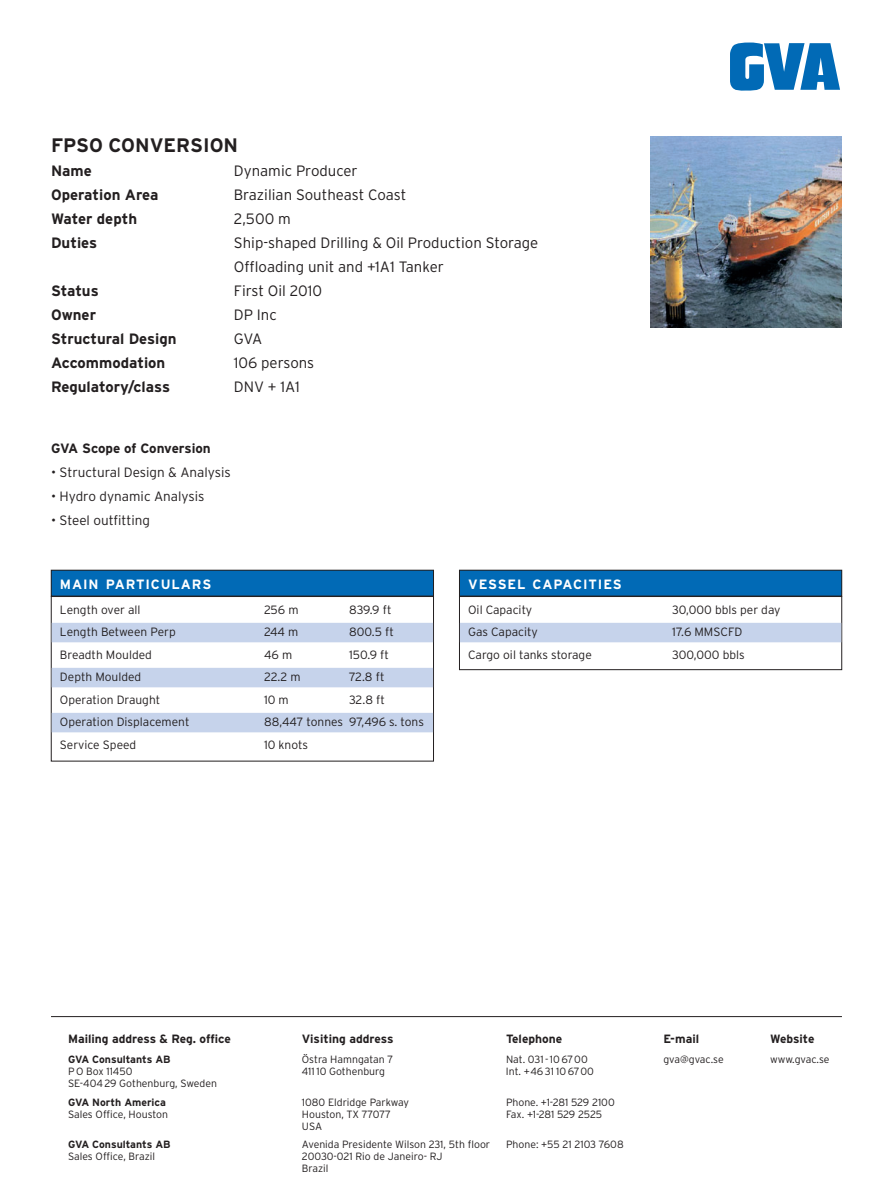
<style>
.page{position:relative;width:893px;height:1191px;background:#fff}
.page>*{position:absolute;margin:0;border:0;box-sizing:border-box;transform-origin:0 0}
.t1{font:700 19.5px "Interstate";color:#231f20}
.t2{font:300 15px/24px "Interstate";color:#231f20}
.t3{font:700 15px "Interstate";color:#231f20}
.t4{font:300 13.5px "Interstate";color:#231f20}
.t5{font:700 13.5px "Interstate";letter-spacing:.065em;color:#fff}
.t6{font:700 13.5px "Interstate";letter-spacing:-.01em;color:#231f20}
.t7{font:300 12px "Interstate";color:#231f20}
.t8{font:700 12px "Interstate";color:#231f20}
.t9{font:300 10.5px/12px "Interstate";color:#231f20}
.t10{font:700 10.5px "Interstate";color:#231f20}
.t11{font:300 10.5px "Interstate";letter-spacing:-.025em;color:#231f20}
</style>
<div class="page">
<div style="left:51px;top:596px;width:383px;height:165px;border:1px solid #231f20"></div>
<div style="left:52px;top:623px;width:381px;height:19px;background:#c6d3eb"></div>
<div style="left:52px;top:668px;width:381px;height:19px;background:#c6d3eb"></div>
<div style="left:52px;top:713px;width:381px;height:19px;background:#c6d3eb"></div>
<div style="left:51px;top:570px;width:382px;height:26px;background:#016ab6"></div>
<div style="left:51px;top:570px;width:383px;height:26px;border:1px solid #231f20"></div>
<div style="left:459px;top:596px;width:383px;height:74px;border:1px solid #231f20"></div>
<div style="left:460px;top:623px;width:381px;height:19px;background:#c6d3eb"></div>
<div style="left:459px;top:570px;width:383px;height:26px;background:#016ab6"></div>
<div style="left:459px;top:570px;width:383px;height:26px;border:1px solid #231f20"></div>
<img style="left:651px;top:136px;width:191px;height:191px">
<svg style="left:730px;top:43px;width:110px;height:48px"></svg>
<hr style="left:51px;top:1016px;width:791px;height:1px;background:#231f20">
<h1 class="t1" style="left:51px;top:137px;width:189px">FPSO CONVERSION</h1>
<h2 class="t3" style="left:51px;top:165px;width:42px">Name</h2>
<h2 class="t2" style="left:234px;top:160px;width:125px">Dynamic Producer</h2>
<h2 class="t3" style="left:51px;top:189px;width:109px">Operation Area</h2>
<h2 class="t2" style="left:234px;top:184px;width:174px">Brazilian Southeast Coast</h2>
<h2 class="t3" style="left:51px;top:213px;width:88px">Water depth</h2>
<h2 class="t2" style="left:234px;top:208px;width:59px">2,500 m</h2>
<h2 class="t3" style="left:51px;top:237px;width:48px">Duties</h2>
<h2 class="t2" style="left:234px;top:232px;width:306px">Ship-shaped Drilling &amp; Oil Production Storage<br>Offloading unit and +1A1 Tanker</h2>
<h2 class="t3" style="left:51px;top:285px;width:49px">Status</h2>
<h2 class="t2" style="left:234px;top:280px;width:90px">First Oil 2010</h2>
<h2 class="t3" style="left:51px;top:309px;width:47px">Owner</h2>
<h2 class="t2" style="left:234px;top:304px;width:45px">DP Inc</h2>
<h2 class="t3" style="left:51px;top:333px;width:127px">Structural Design</h2>
<h2 class="t2" style="left:234px;top:328px;width:30px">GVA</h2>
<h2 class="t3" style="left:51px;top:357px;width:116px">Accommodation</h2>
<h2 class="t2" style="left:234px;top:352px;width:82px">106 persons</h2>
<h2 class="t3" style="left:51px;top:381px;width:121px">Regulatory/class</h2>
<h2 class="t2" style="left:234px;top:376px;width:68px">DNV + 1A1</h2>
<p class="t6" style="left:51px;top:443px;width:161px">GVA Scope of Conversion</p>
<p class="t4" style="left:51px;top:467px;width:181px">• Structural Design &amp; Analysis</p>
<p class="t4" style="left:51px;top:491px;width:155px">• Hydro dynamic Analysis</p>
<p class="t4" style="left:51px;top:515px;width:101px">• Steel outfitting</p>
<p class="t5" style="left:60px;top:578px;width:153px">MAIN PARTICULARS</p>
<p class="t7" style="left:60px;top:605px;width:82px">Length over all</p>
<p class="t7" style="left:264px;top:605px;width:36px">256 m</p>
<p class="t7" style="left:349px;top:605px;width:44px">839.9 ft</p>
<p class="t7" style="left:60px;top:627px;width:117px">Length Between Perp</p>
<p class="t7" style="left:264px;top:627px;width:36px">244 m</p>
<p class="t7" style="left:349px;top:627px;width:46px">800.5 ft</p>
<p class="t7" style="left:60px;top:650px;width:93px">Breadth Moulded</p>
<p class="t7" style="left:264px;top:650px;width:30px">46 m</p>
<p class="t7" style="left:349px;top:650px;width:41px">150.9 ft</p>
<p class="t7" style="left:60px;top:672px;width:83px">Depth Moulded</p>
<p class="t7" style="left:264px;top:672px;width:38px">22.2 m</p>
<p class="t7" style="left:349px;top:672px;width:37px">72.8 ft</p>
<p class="t7" style="left:60px;top:695px;width:102px">Operation Draught</p>
<p class="t7" style="left:264px;top:695px;width:26px">10 m</p>
<p class="t7" style="left:349px;top:695px;width:37px">32.8 ft</p>
<p class="t7" style="left:60px;top:717px;width:131px">Operation Displacement</p>
<p class="t7" style="left:264px;top:717px;width:161px">88,447 tonnes 97,496 s. tons</p>
<p class="t7" style="left:60px;top:740px;width:78px">Service Speed</p>
<p class="t7" style="left:264px;top:740px;width:46px">10 knots</p>
<p class="t5" style="left:468px;top:578px;width:155px">VESSEL CAPACITIES</p>
<p class="t7" style="left:468px;top:605px;width:66px">Oil Capacity</p>
<p class="t7" style="left:672px;top:605px;width:110px">30,000 bbls per day</p>
<p class="t7" style="left:468px;top:627px;width:71px">Gas Capacity</p>
<p class="t7" style="left:672px;top:627px;width:72px">17.6 MMSCFD</p>
<p class="t7" style="left:468px;top:650px;width:125px">Cargo oil tanks storage</p>
<p class="t7" style="left:672px;top:650px;width:74px">300,000 bbls</p>
<p class="t8" style="left:68px;top:1034px;width:164px">Mailing address &amp; Reg. office</p>
<p class="t8" style="left:302px;top:1034px;width:93px">Visiting address</p>
<p class="t8" style="left:506px;top:1034px;width:58px">Telephone</p>
<p class="t8" style="left:663px;top:1034px;width:37px">E-mail</p>
<p class="t8" style="left:770px;top:1034px;width:46px">Website</p>
<p class="t10" style="left:68px;top:1055px;width:104px">GVA Consultants AB</p>
<p class="t9" style="left:302px;top:1054px;width:93px">Östra Hamngatan 7</p>
<p class="t9" style="left:506px;top:1054px;width:83px">Nat. 031 -10 6700</p>
<p class="t9" style="left:663px;top:1054px;width:62px">gva@gvac.se</p>
<p class="t9" style="left:770px;top:1054px;width:61px">www.gvac.se</p>
<p class="t9" style="left:68px;top:1066px;width:66px">P O Box 11450</p>
<p class="t9" style="left:302px;top:1066px;width:85px">411 10 Gothenburg</p>
<p class="t9" style="left:506px;top:1066px;width:90px">Int. +46 31 10 6700</p>
<p class="t9" style="left:68px;top:1078px;width:150px">SE-404 29 Gothenburg, Sweden</p>
<p class="t10" style="left:68px;top:1098px;width:100px">GVA North America</p>
<p class="t9" style="left:302px;top:1097px;width:109px">1080 Eldridge Parkway</p>
<p class="t9" style="left:506px;top:1097px;width:110px">Phone. +1-281 529 2100</p>
<p class="t9" style="left:68px;top:1109px;width:102px">Sales Office, Houston</p>
<p class="t9" style="left:302px;top:1109px;width:91px">Houston, TX 77077</p>
<p class="t11" style="left:506px;top:1110px;width:98px">Fax. +1-281 529 2525</p>
<p class="t9" style="left:302px;top:1121px;width:22px">USA</p>
<p class="t10" style="left:68px;top:1140px;width:104px">GVA Consultants AB</p>
<p class="t9" style="left:302px;top:1139px;width:190px">Avenida Presidente Wilson 231, 5th floor</p>
<p class="t9" style="left:506px;top:1139px;width:119px">Phone: +55 21 2103 7608</p>
<p class="t9" style="left:68px;top:1151px;width:89px">Sales Office, Brazil</p>
<p class="t9" style="left:302px;top:1151px;width:142px">20030-021 Rio de Janeiro- RJ<br>Brazil</p>
</div>
